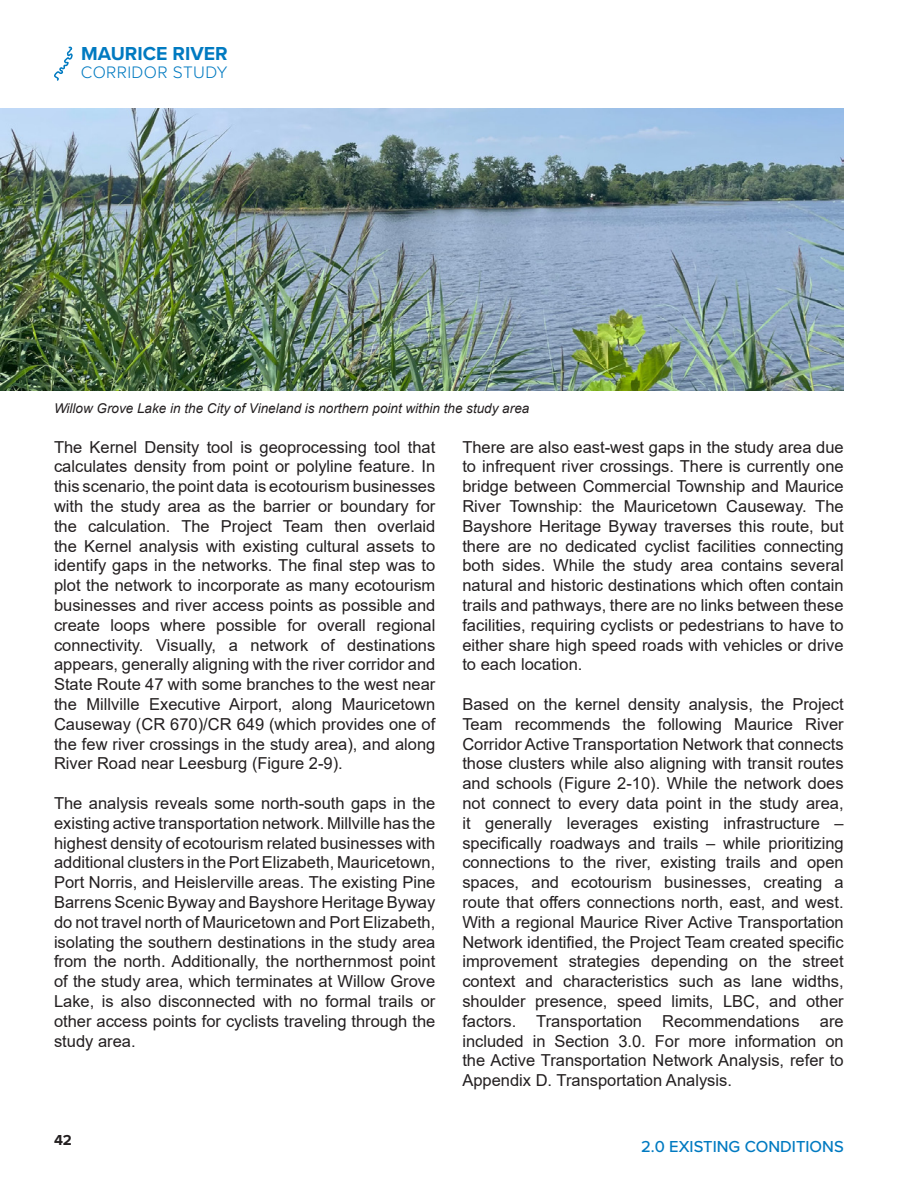
<style>
.page{position:relative;width:918px;height:1188px;background:#fff}
.page>*{position:absolute;margin:0;border:0;box-sizing:border-box;transform-origin:0 0}
.t1{font:700 19.5px "Proxima Nova";color:#007ac1}
.t2{font:300 17.25px "Proxima Nova";letter-spacing:.02em;color:#007ac1}
._03_Body{font:16.5px/19.8px "Arial";color:#231f20;text-align:justify}
.t3{font:500 16.5px "Proxima Nova";color:#007ac1}
.t4{font:700 15px "Proxima Nova";color:#231f20}
._04_Caption{font:italic 13.5px "Arial";color:#231f20}
</style>
<div class="page">
<svg style="left:54px;top:46px;width:19px;height:35px"></svg>
<img style="left:0;top:108px;width:844px;height:283px">
<p class="t1" style="left:81px;top:39px;width:148px">MAURICE RIVER</p>
<p class="t2" style="left:81px;top:59px;width:148px">CORRIDOR STUDY</p>
<p class="_04_Caption" style="left:54px;top:399px;width:477px">Willow Grove Lake in the City of Vineland is northern point within the study area</p>
<p class="_03_Body" style="left:54px;top:437px;width:383px">The Kernel Density tool is geoprocessing tool that calculates density from point or polyline feature. In this scenario, the point data is ecotourism businesses with the study area as the barrier or boundary for the calculation. The Project Team then overlaid the Kernel analysis with existing cultural assets to identify gaps in the networks. The final step was to plot the network to incorporate as many ecotourism businesses and river access points as possible and create loops where possible for overall regional connectivity. Visually, a network of destinations appears, generally aligning with the river corridor and State Route 47 with some branches to the west near the Millville Executive Airport, along Mauricetown Causeway (CR 670)/CR 649 (which provides one of the few river crossings in the study area), and along River Road near Leesburg (Figure 2-9).</p>
<p class="_03_Body" style="left:54px;top:793px;width:383px">The analysis reveals some north-south gaps in the existing active transportation network. Millville has the highest density of ecotourism related businesses with additional clusters in the Port Elizabeth, Mauricetown, Port Norris, and Heislerville areas. The existing Pine Barrens Scenic Byway and Bayshore Heritage Byway do not travel north of Mauricetown and Port Elizabeth, isolating the southern destinations in the study area from the north. Additionally, the northernmost point of the study area, which terminates at Willow Grove Lake, is also disconnected with no formal trails or other access points for cyclists traveling through the study area.</p>
<p class="t4" style="left:54px;top:1129px;width:19px">42</p>
<p class="_03_Body" style="left:462px;top:437px;width:383px">There are also east-west gaps in the study area due to infrequent river crossings. There is currently one bridge between Commercial Township and Maurice River Township: the Mauricetown Causeway. The Bayshore Heritage Byway traverses this route, but there are no dedicated cyclist facilities connecting both sides. While the study area contains several natural and historic destinations which often contain trails and pathways, there are no links between these facilities, requiring cyclists or pedestrians to have to either share high speed roads with vehicles or drive to each location.</p>
<p class="_03_Body" style="left:462px;top:694px;width:383px">Based on the kernel density analysis, the Project Team recommends the following Maurice River Corridor Active Transportation Network that connects those clusters while also aligning with transit routes and schools (Figure 2-10). While the network does not connect to every data point in the study area, it generally leverages existing infrastructure – specifically roadways and trails – while prioritizing connections to the river, existing trails and open spaces, and ecotourism businesses, creating a route that offers connections north, east, and west.<br>With a regional Maurice River Active Transportation Network identified, the Project Team created specific improvement strategies depending on the street context and characteristics such as lane widths, shoulder presence, speed limits, LBC, and other factors. Transportation Recommendations are included in Section 3.0. For more information on the Active Transportation Network Analysis, refer to Appendix D. Transportation Analysis.</p>
<p class="t3" style="left:641px;top:1134px;width:204px">2.0 EXISTING CONDITIONS</p>
</div>
